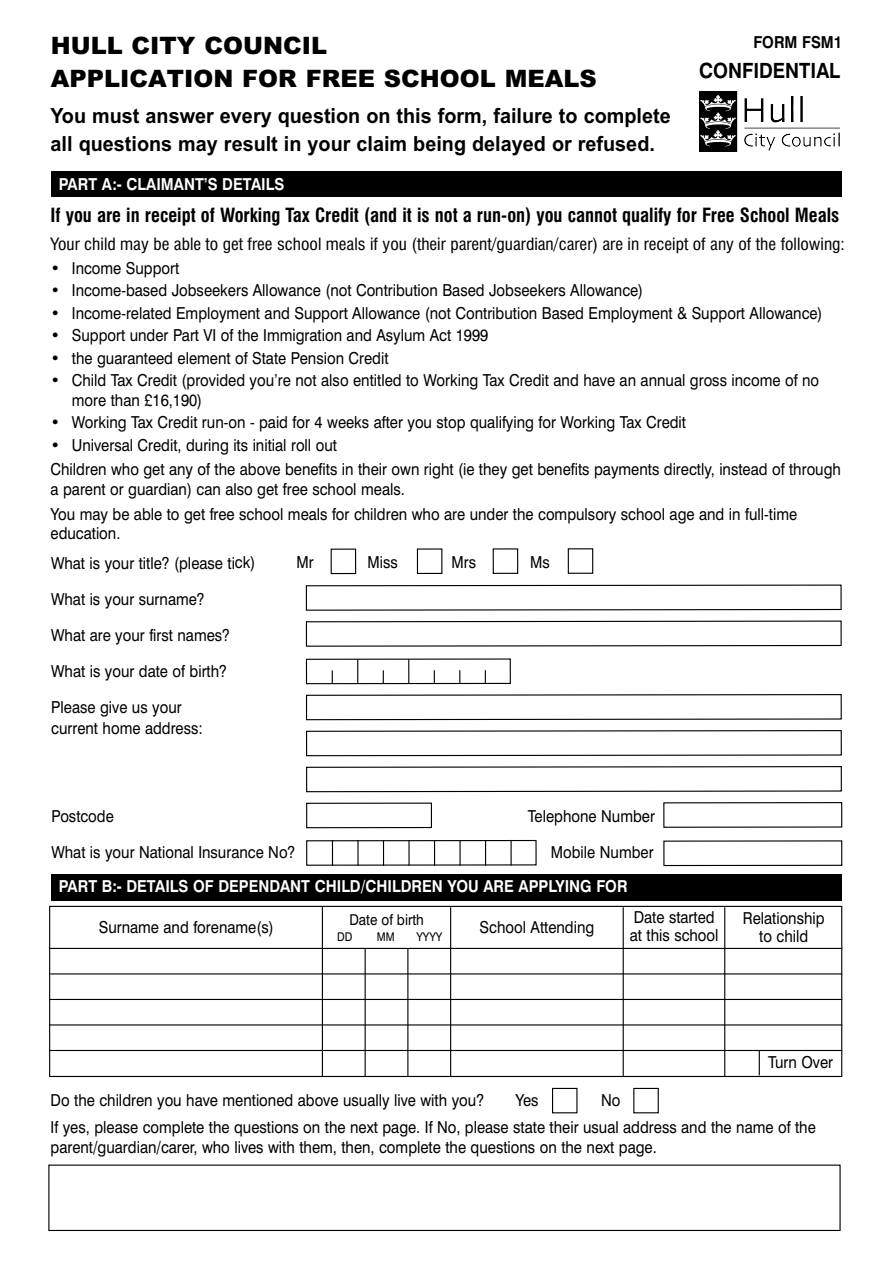
<style>
.page{position:relative;width:893px;height:1263px;background:#fff}
.page>*{position:absolute;margin:0;border:0;box-sizing:border-box;transform-origin:0 0}
.t1{font:900 24px/33px "Arial";color:#000}
.t2{font:700 21px "Swiss 721 BT";color:#000;scale:.9 1}
.t3{font:700 20.85px/27.9px "Arial";color:#000;scale:.95 1}
.t4{font:700 condensed 19.05px "Swiss 721 BT";color:#000}
.t5{font:16.5px/36px "Swiss 721 BT";color:#000;scale:.9 1}
.t6{font:16.5px/19.5px "Swiss 721 BT";color:#000}
.t7{font:condensed 16.5px "Swiss 721 BT";color:#000;scale:1.06 1}
.t8{font:700 16.5px "Swiss 721 BT";color:#fff;scale:.9 1}
.t9{font:700 16.5px "Swiss 721 BT";color:#000;scale:.9 1}
.t10{font:15px "Swiss 721 BT";color:#000;scale:.9 1}
.t11{font:12px "Swiss 721 BT";color:#000;scale:.9 1}
</style>
<div class="page">
<div style="left:51px;top:172px;width:791px;height:25px;background:#000"></div>
<svg style="left:305px;top:584px;width:537px;height:27px"></svg>
<svg style="left:305px;top:620px;width:537px;height:27px"></svg>
<div style="left:306px;top:658px;width:205px;height:26px;border:1px solid #000"></div>
<svg style="left:306px;top:694px;width:536px;height:27px"></svg>
<svg style="left:306px;top:730px;width:536px;height:27px"></svg>
<svg style="left:306px;top:766px;width:536px;height:27px"></svg>
<div style="left:306px;top:802px;width:126px;height:26px;border:1px solid #000"></div>
<div style="left:663px;top:802px;width:179px;height:26px;border:1px solid #000"></div>
<div style="left:663px;top:840px;width:179px;height:26px;border:1px solid #000"></div>
<div style="left:306px;top:840px;width:231px;height:26px;border:1px solid #000"></div>
<svg style="left:331px;top:670px;width:2px;height:15px"></svg>
<svg style="left:357px;top:658px;width:2px;height:27px"></svg>
<svg style="left:382px;top:670px;width:2px;height:15px"></svg>
<svg style="left:408px;top:658px;width:2px;height:27px"></svg>
<svg style="left:433px;top:670px;width:2px;height:15px"></svg>
<svg style="left:459px;top:670px;width:2px;height:15px"></svg>
<svg style="left:484px;top:670px;width:2px;height:14px"></svg>
<div style="left:331px;top:549px;width:25px;height:25px;border:1px solid #000"></div>
<div style="left:417px;top:548px;width:25px;height:26px;border:1px solid #000"></div>
<div style="left:493px;top:548px;width:25px;height:26px;border:1px solid #000"></div>
<div style="left:568px;top:548px;width:25px;height:26px;border:1px solid #000"></div>
<svg style="left:331px;top:840px;width:3px;height:26px"></svg>
<svg style="left:357px;top:840px;width:2px;height:26px"></svg>
<svg style="left:382px;top:840px;width:3px;height:26px"></svg>
<svg style="left:408px;top:840px;width:2px;height:26px"></svg>
<svg style="left:433px;top:840px;width:3px;height:26px"></svg>
<svg style="left:459px;top:840px;width:2px;height:26px"></svg>
<svg style="left:484px;top:840px;width:3px;height:26px"></svg>
<svg style="left:510px;top:839px;width:2px;height:27px"></svg>
<img style="left:700px;top:92px;width:140px;height:59px">
<div style="left:51px;top:874px;width:791px;height:26px;background:#000"></div>
<svg style="left:49px;top:905px;width:794px;height:172px"></svg>
<div style="left:552px;top:1088px;width:25px;height:25px;border:1px solid #000"></div>
<div style="left:633px;top:1088px;width:26px;height:25px;border:1px solid #000"></div>
<div style="left:48px;top:1164px;width:793px;height:67px;border:1px solid #000"></div>
<h1 class="t1" style="left:51px;top:29px;width:547px">HULL CITY COUNCIL<br>APPLICATION FOR FREE SCHOOL MEALS</h1>
<p class="t3" style="left:51px;top:101px;width:654px">You must answer every question on this form, failure to complete all questions may result in your claim being delayed or refused.</p>
<p class="t8" style="left:59px;top:174px;width:252px">PART A:- CLAIMANT’S DETAILS</p>
<p class="t9" style="left:753px;top:32px;width:100px">FORM FSM1</p>
<p class="t2" style="left:699px;top:58px;width:158px">CONFIDENTIAL</p>
<p class="t4" style="left:51px;top:204px;width:790px">If you are in receipt of Working Tax Credit (and it is not a run-on) you cannot qualify for Free School Meals</p>
<p class="t7" style="left:51px;top:234px;width:751px">Your child may be able to get free school meals if you (their parent/guardian/carer) are in receipt of any of the following:</p>
<p class="t6" style="left:51px;top:258px;width:130px">• Income Support</p>
<p class="t6" style="left:51px;top:280px;width:594px">• Income-based Jobseekers Allowance (not Contribution Based Jobseekers Allowance)</p>
<p class="t6" style="left:51px;top:303px;width:773px">• Income-related Employment and Support Allowance (not Contribution Based Employment &amp; Support Allowance)</p>
<p class="t6" style="left:51px;top:325px;width:439px">• Support under Part VI of the Immigration and Asylum Act 1999</p>
<p class="t6" style="left:51px;top:348px;width:339px">• the guaranteed element of State Pension Credit</p>
<p class="t6" style="left:72px;top:370px;width:749px;text-indent:-21px">• Child Tax Credit (provided you’re not also entitled to Working Tax Credit and have an annual gross income of no more than £16,190)</p>
<p class="t6" style="left:51px;top:412px;width:637px">• Working Tax Credit run-on - paid for 4 weeks after you stop qualifying for Working Tax Credit</p>
<p class="t6" style="left:51px;top:432px;width:792px;line-height:24.8px">• Universal Credit, during its initial roll out<br>Children who get any of the above benefits in their own right (ie they get benefits payments directly, instead of through</p>
<p class="t5" style="left:51px;top:476px;width:831px;line-height:24.8px">a parent or guardian) can also get free school meals.<br>You may be able to get free school meals for children who are under the compulsory school age and in full-time</p>
<p class="t5" style="left:51px;top:518px;width:229px;line-height:29.5px">education.<br>What is your title? (please tick)</p>
<p class="t5" style="left:297px;top:544px;width:21px">Mr</p>
<p class="t5" style="left:368px;top:544px;width:35px">Miss</p>
<p class="t5" style="left:452px;top:544px;width:29px">Mrs</p>
<p class="t5" style="left:530px;top:544px;width:23px">Ms</p>
<p class="t5" style="left:51px;top:581px;width:200px">What is your surname?<br>What are your first names?<br>What is your date of birth?<br>Please give us your</p>
<p class="t5" style="left:51px;top:710px;width:170px">current home address:</p>
<p class="t5" style="left:51px;top:798px;width:71px">Postcode</p>
<p class="t5" style="left:528px;top:797px;width:143px">Telephone Number</p>
<p class="t5" style="left:51px;top:834px;width:273px">What is your National Insurance No?</p>
<p class="t5" style="left:551px;top:833px;width:116px">Mobile Number</p>
<p class="t8" style="left:59px;top:876px;width:634px">PART B:- DETAILS OF DEPENDANT CHILD/CHILDREN YOU ARE APPLYING FOR</p>
<p class="t5" style="left:99px;top:908px;width:196px">Surname and forename(s)</p>
<p class="t5" style="left:480px;top:909px;width:129px">School Attending</p>
<p class="t5" style="left:743px;top:909px;width:92px;line-height:18px;text-align:center">Relationship to child</p>
<p class="t5" style="left:630px;top:908px;width:100px;line-height:18px">Date started at this school</p>
<p class="t10" style="left:349px;top:910px;width:84px">Date of birth</p>
<p class="t11" style="left:337px;top:930px;width:18px">DD</p>
<p class="t11" style="left:377px;top:930px;width:21px">MM</p>
<p class="t11" style="left:416px;top:930px;width:30px">YYYY</p>
<p class="t5" style="left:768px;top:1044px;width:74px">Turn Over</p>
<p class="t5" style="left:51px;top:1082px;width:483px">Do the children you have mentioned above usually live with you?</p>
<p class="t5" style="left:515px;top:1082px;width:27px">Yes</p>
<p class="t5" style="left:51px;top:1087px;width:852px;line-height:27px;text-indent:551px">No<br>If yes, please complete the questions on the next page. If No, please state their usual address and the name of the</p>
<p class="t5" style="left:51px;top:1129px;width:675px">parent/guardian/carer, who lives with them, then, complete the questions on the next page.</p>
</div>
